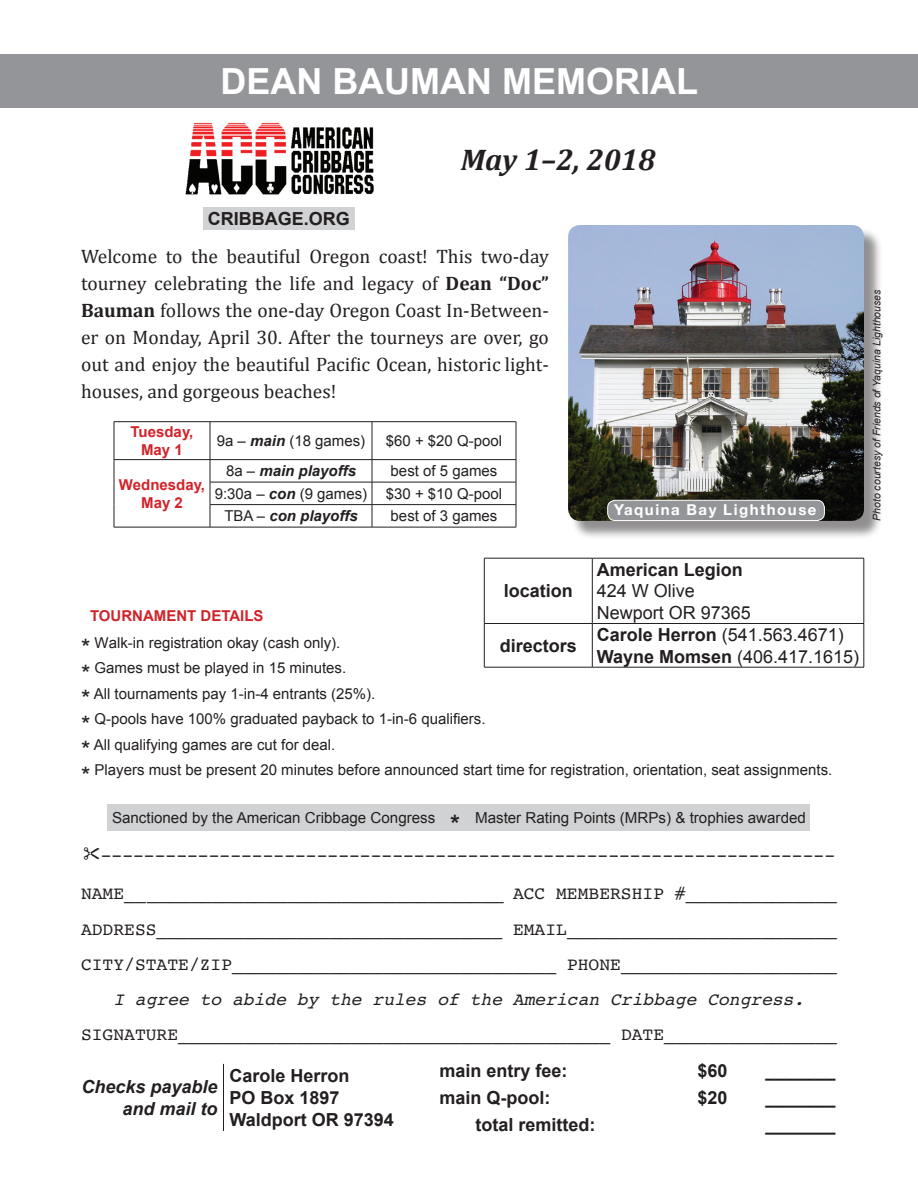
<style>
.page{position:relative;width:918px;height:1188px;background:#fff}
.page>*{position:absolute;margin:0;border:0;box-sizing:border-box;transform-origin:0 0}
.t1{font:700 36px "Arial";color:#fff}
.t2{font:italic 700 30px "Cambria";color:#231f20}
.t3{font:19.5px/27px "Cambria";color:#231f20;text-align:justify}
.t4{font:18px/39.6px "Courier";color:#231f20;text-align:right}
.t5{font:700 18px/21.6px "Arial";color:#231f20}
.t6{font:18px/21.6px "Arial";color:#231f20}
.t7{font:italic 18px "Courier";color:#231f20}
.t8{font:italic 700 18px/21.6px "Arial";color:#231f20;text-align:right}
.t9{font:15.15px "Arial";color:#231f20}
.t10{font:15px/25.7px "Arial";color:#231f20}
.t11{font:italic 700 15px "Arial";color:#231f20}
.t12{font:700 15px/18px "Arial";color:#d1232a;text-align:center}
.t13{font:700 15px "Helvetica Neue";letter-spacing:.1em;color:#fff}
.t14{font:italic 10.5px "Arial";color:#231f20}
.s1{font-weight:700}
.s2{font-weight:700;font-style:italic}
.s3{font-weight:400;font-style:normal}
.s4{font-weight:700;color:#d1232a}
.s5{font-size:24px}
.s6{font-weight:700;font-size:24px}
</style>
<div class="page">
<div style="left:0;top:54px;width:918px;height:54px;background:#939598"></div>
<hr style="left:484px;top:558px;width:108px;height:1px;background:#231f20">
<hr style="left:484px;top:558px;width:1px;height:65px;background:#231f20">
<hr style="left:592px;top:558px;width:272px;height:1px;background:#231f20">
<hr style="left:592px;top:558px;width:1px;height:65px;background:#231f20">
<hr style="left:864px;top:558px;width:1px;height:65px;background:#231f20">
<hr style="left:484px;top:623px;width:108px;height:1px;background:#231f20">
<hr style="left:484px;top:624px;width:1px;height:43px;background:#231f20">
<hr style="left:592px;top:623px;width:272px;height:1px;background:#231f20">
<hr style="left:592px;top:624px;width:1px;height:43px;background:#231f20">
<hr style="left:864px;top:624px;width:1px;height:43px;background:#231f20">
<hr style="left:484px;top:667px;width:108px;height:1px;background:#231f20">
<hr style="left:592px;top:667px;width:272px;height:1px;background:#231f20">
<div style="left:108px;top:804px;width:702px;height:26px;background:#d1d2d4"></div>
<hr style="left:114px;top:421px;width:96px;height:1px;background:#231f20">
<hr style="left:114px;top:422px;width:1px;height:37px;background:#231f20">
<hr style="left:114px;top:459px;width:96px;height:1px;background:#231f20">
<svg style="left:114px;top:460px;width:1px;height:67px"></svg>
<hr style="left:114px;top:527px;width:96px;height:1px;background:#231f20">
<hr style="left:210px;top:421px;width:162px;height:1px;background:#231f20">
<hr style="left:210px;top:422px;width:1px;height:37px;background:#231f20">
<hr style="left:372px;top:421px;width:144px;height:1px;background:#231f20">
<hr style="left:372px;top:422px;width:1px;height:37px;background:#231f20">
<hr style="left:516px;top:422px;width:1px;height:37px;background:#231f20">
<hr style="left:210px;top:459px;width:162px;height:1px;background:#231f20">
<hr style="left:372px;top:459px;width:144px;height:1px;background:#231f20">
<hr style="left:210px;top:482px;width:162px;height:1px;background:#231f20">
<hr style="left:372px;top:482px;width:144px;height:1px;background:#231f20">
<hr style="left:210px;top:504px;width:162px;height:1px;background:#231f20">
<svg style="left:210px;top:460px;width:1px;height:67px"></svg>
<hr style="left:372px;top:504px;width:144px;height:1px;background:#231f20">
<svg style="left:372px;top:460px;width:1px;height:67px"></svg>
<svg style="left:516px;top:460px;width:1px;height:67px"></svg>
<hr style="left:210px;top:527px;width:162px;height:1px;background:#231f20">
<hr style="left:372px;top:527px;width:144px;height:1px;background:#231f20">
<hr style="left:223px;top:1064px;width:1px;height:67px;background:#231f20">
<img style="left:185px;top:122px;width:188px;height:73px">
<div style="left:570px;top:227px;width:313px;height:313px;background:#231f20;opacity:.5"></div>
<img style="left:568px;top:225px;width:296px;height:296px">
<div style="left:608px;top:500px;width:216px;height:21px;background:#939598;border-radius:8px"></div>
<div style="left:607px;top:500px;width:218px;height:21px;border:1px solid #fff;border-radius:8px"></div>
<div style="left:203px;top:207px;width:152px;height:22px;background:#d1d2d4"></div>
<h1 class="t1" style="left:220px;top:57px;width:479px">DEAN BAUMAN MEMORIAL</h1>
<p class="t5" style="left:208px;top:208px;width:144px">CRIBBAGE.ORG</p>
<h2 class="t2" style="left:461px;top:138px;width:196px">May 1–2, 2018</h2>
<p class="t3" style="left:81px;top:242px;width:470px">Welcome to the beautiful Oregon coast! This two-day tourney celebrating the life and legacy of <span class="s1">Dean “Doc” Bauman</span> follows the one-day Oregon Coast In-Between&shy;er on Monday, April 30. After the tourneys are over, go out and enjoy the beautiful Pacific Ocean, historic light&shy;houses, and gorgeous beaches!</p>
<p class="t12" style="left:131px;top:423px;width:64px">Tuesday,<br>May 1</p>
<p class="t10" style="left:217px;top:428px;width:150px">9a – <span class="s2">main</span> (18 games)</p>
<p class="t10" style="left:386px;top:428px;width:118px">$60 + $20 Q-pool</p>
<p class="t12" style="left:119px;top:476px;width:88px">Wednesday,<br>May 2</p>
<p class="t11" style="left:226px;top:461px;width:132px"><span class="s3">8a –</span> main playoffs</p>
<p class="t10" style="left:391px;top:458px;width:108px">best of 5 games</p>
<p class="t10" style="left:215px;top:481px;width:289px">9:30a – <span class="s2">con</span> (9 games) $30 + $10 Q-pool</p>
<p class="t11" style="left:224px;top:506px;width:135px"><span class="s3">TBA –</span> con playoffs</p>
<p class="t10" style="left:391px;top:503px;width:108px">best of 3 games</p>
<p class="t13" style="left:614px;top:498px;width:204px">Yaquina Bay Lighthouse</p>
<p class="t14" style="left:870px;top:521px;width:233px;rotate:-90deg">Photo courtesy of Friends of Yaquina Lighthouses</p>
<p class="t5" style="left:597px;top:559px;width:148px">American Legion</p>
<p class="t6" style="left:597px;top:580px;width:156px">424 W Olive<br>Newport OR 97365</p>
<p class="t5" style="left:504px;top:581px;width:71px">location</p>
<p class="t10" style="left:81px;top:603px;width:753px;text-indent:9px"><span class="s4">TOURNAMENT DETAILS<br></span><span class="s5">*</span> Walk-in registration okay (cash only).<br><span class="s5">*</span> Games must be played in 15 minutes.<br><span class="s5">*</span> All tournaments pay 1-in-4 entrants (25%).<br><span class="s5">*</span> Q-pools have 100% graduated payback to 1-in-6 qualifiers.<br><span class="s5">*</span> All qualifying games are cut for deal.<br><span class="s5">*</span> Players must be present 20 minutes before announced start time for registration, orientation, seat assignments.</p>
<p class="t5" style="left:500px;top:635px;width:79px">directors</p>
<p class="t6" style="left:597px;top:624px;width:264px"><span class="s1">Carole Herron</span> (541.563.4671)<br><span class="s1">Wayne Momsen</span> (406.417.1615)</p>
<p class="t9" style="left:112px;top:808px;width:695px">Sanctioned by the American Cribbage Congress <span class="s6">*</span> Master Rating Points (MRPs) &amp; trophies awarded</p>
<p class="t4" style="left:81px;top:834px;width:757px">--------------------------------------------------------------------<br>NAME___________________________________ ACC MEMBERSHIP #______________</p>
<p class="t4" style="left:81px;top:911px;width:758px;line-height:35.1px;text-align:left">ADDRESS________________________________ EMAIL_________________________<br>CITY/STATE/ZIP______________________________ PHONE____________________</p>
<p class="t7" style="left:113px;top:985px;width:693px">I agree to abide by the rules of the American Cribbage Congress.</p>
<p class="t4" style="left:81px;top:1014px;width:758px">SIGNATURE________________________________________ DATE________________</p>
<p class="t8" style="left:81px;top:1077px;width:138px">Checks payable and mail to</p>
<p class="t5" style="left:229px;top:1066px;width:166px">Carole Herron<br>PO Box 1897<br>Waldport OR 97394</p>
<p class="t5" style="left:440px;top:1060px;width:130px">main entry fee:</p>
<p class="t5" style="left:697px;top:1060px;width:32px">$60</p>
<p class="t5" style="left:765px;top:1060px;width:72px">_______</p>
<p class="t5" style="left:440px;top:1087px;width:113px">main Q-pool:</p>
<p class="t5" style="left:697px;top:1087px;width:32px">$20</p>
<p class="t5" style="left:765px;top:1087px;width:72px">_______</p>
<p class="t5" style="left:476px;top:1114px;width:122px">total remitted:</p>
<p class="t5" style="left:765px;top:1114px;width:72px">_______</p>
</div>
